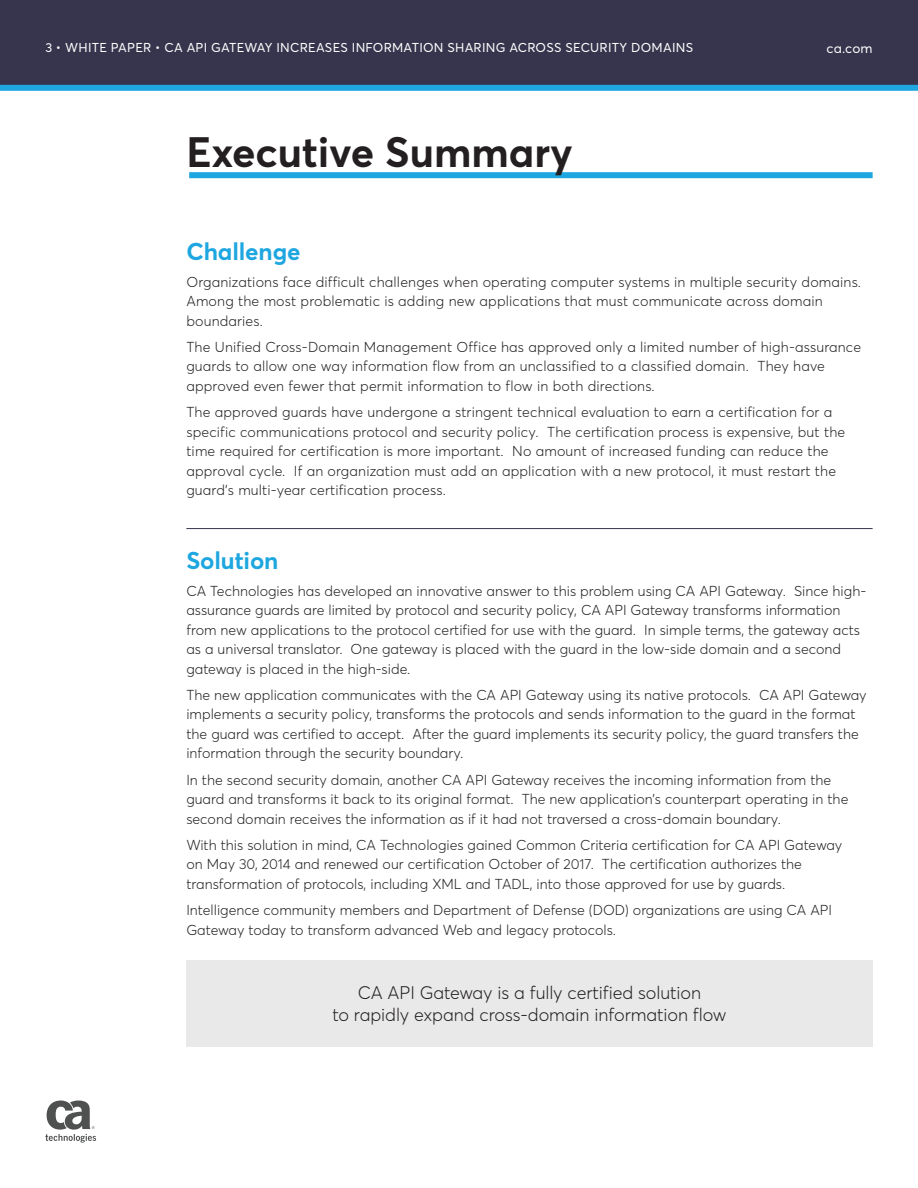
<style>
.page{position:relative;width:918px;height:1188px;background:#fff}
.page>*{position:absolute;margin:0;border:0;box-sizing:border-box;transform-origin:0 0}
.t1{font:700 42px "Averta";color:#231f20}
.t2{font:700 24px "Averta";letter-spacing:-.005em;color:#1da6df}
.t3{font:300 18px/21.6px "Averta";letter-spacing:-.005em;color:#231f20;text-align:center}
.t4{font:300 14.25px/19.5px "Averta";color:#231f20}
.t5{font:13.5px "Averta";color:#fff}
.t6{font:12.75px "Averta";letter-spacing:.02em;color:#fff}
</style>
<div class="page">
<div style="left:189px;top:172px;width:684px;height:6px;background:#1da6df"></div>
<svg style="left:0;top:0;width:918px;height:91px;background:#353c56"></svg>
<svg style="left:45px;top:1101px;width:51px;height:42px"></svg>
<hr style="left:186px;top:528px;width:687px;height:1px;background:#37354d">
<div style="left:186px;top:960px;width:687px;height:86px;background:#e9e9e9"></div>
<p class="t6" style="left:45px;top:40px;width:649px">3 • WHITE PAPER • CA API GATEWAY INCREASES INFORMATION SHARING ACROSS SECURITY DOMAINS</p>
<h1 class="t1" style="left:186px;top:126px;width:388px">Executive Summary</h1>
<p class="t5" style="left:827px;top:40px;width:48px">ca.com</p>
<h2 class="t2" style="left:186px;top:237px;width:116px">Challenge</h2>
<p class="t4" style="left:186px;top:272px;width:676px">Organizations face difficult challenges when operating computer systems in multiple security domains.<br>Among the most problematic is adding new applications that must communicate across domain boundaries.</p>
<p class="t4" style="left:186px;top:337px;width:676px">The Unified Cross-Domain Management Office has approved only a limited number of high-assurance guards to allow one way information flow from an unclassified to a classified domain. They have approved even fewer that permit information to flow in both directions.</p>
<p class="t4" style="left:186px;top:402px;width:660px">The approved guards have undergone a stringent technical evaluation to earn a certification for a specific communications protocol and security policy. The certification process is expensive, but the time required for certification is more important. No amount of increased funding can reduce the approval cycle. If an organization must add an application with a new protocol, it must restart the guard’s multi-year certification process.</p>
<h2 class="t2" style="left:186px;top:546px;width:94px">Solution</h2>
<p class="t4" style="left:186px;top:581px;width:681px">CA Technologies has developed an innovative answer to this problem using CA API Gateway. Since high&shy;assurance guards are limited by protocol and security policy, CA API Gateway transforms information from new applications to the protocol certified for use with the guard. In simple terms, the gateway acts as a universal translator. One gateway is placed with the guard in the low-side domain and a second gateway is placed in the high-side.</p>
<p class="t4" style="left:186px;top:685px;width:682px">The new application communicates with the CA API Gateway using its native protocols. CA API Gateway implements a security policy, transforms the protocols and sends information to the guard in the format the guard was certified to accept. After the guard implements its security policy, the guard transfers the information through the security boundary.</p>
<p class="t4" style="left:186px;top:770px;width:664px">In the second security domain, another CA API Gateway receives the incoming information from the guard and transforms it back to its original format. The new application’s counterpart operating in the second domain receives the information as if it had not traversed a cross-domain boundary.</p>
<p class="t4" style="left:186px;top:835px;width:658px">With this solution in mind, CA Technologies gained Common Criteria certification for CA API Gateway on May 30, 2014 and renewed our certification October of 2017. The certification authorizes the transformation of protocols, including XML and TADL, into those approved for use by guards.</p>
<p class="t4" style="left:186px;top:900px;width:647px">Intelligence community members and Department of Defense (DOD) organizations are using CA API<br>Gateway today to transform advanced Web and legacy protocols.</p>
<p class="t3" style="left:332px;top:982px;width:396px">CA API Gateway is a fully certified solution<br>to rapidly expand cross-domain information flow</p>
</div>
